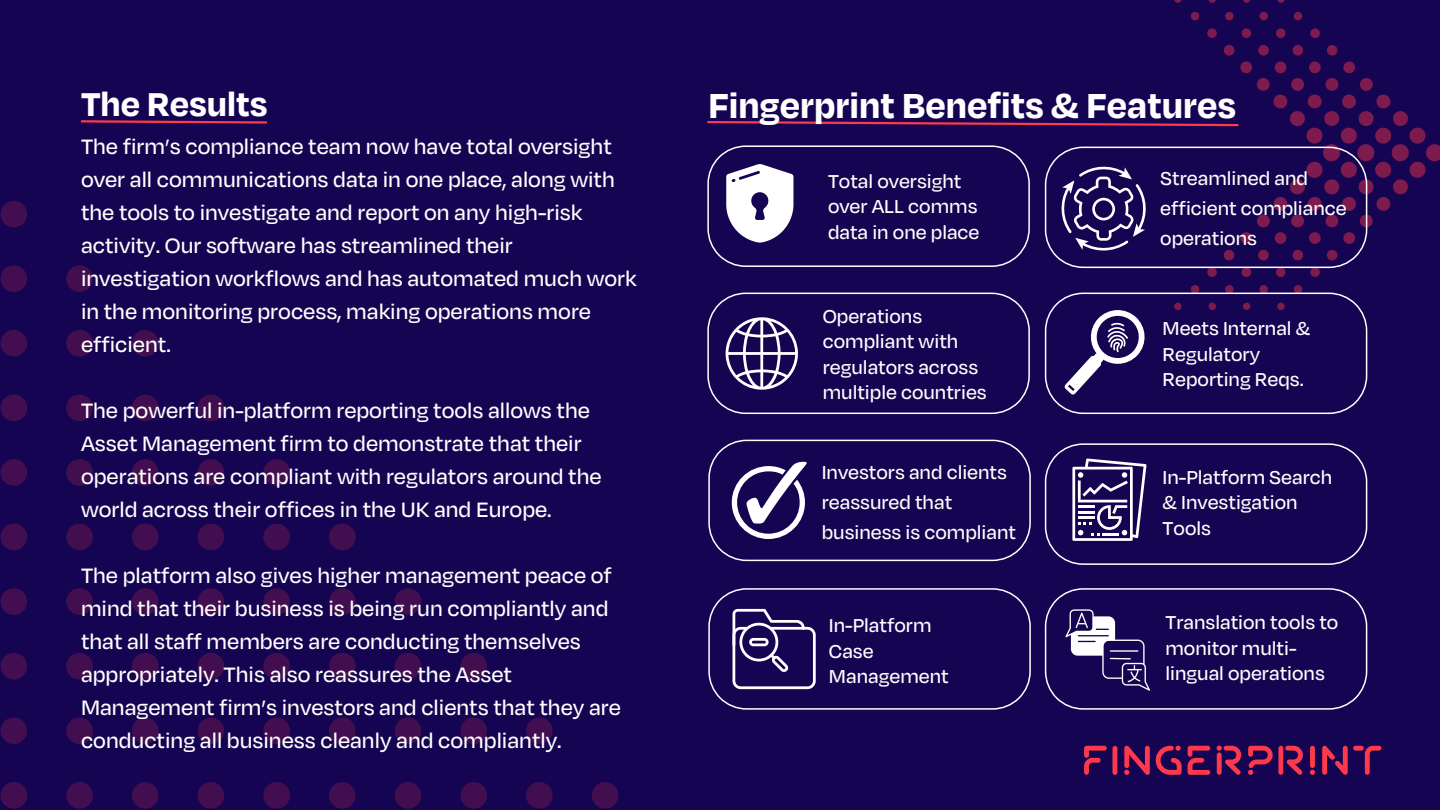
<style>
.page{position:relative;width:1440px;height:810px;background:#140452}
.page>*{position:absolute;margin:0;border:0;box-sizing:border-box;transform-origin:0 0}
.t1{font:700 40px "Degular";color:#fff}
.t2{font:700 38px "Degular";color:#fff}
.t3{font:500 24px/33px "Degular";color:#fff}
.t4{font:500 21.5px/25.5px "Degular";color:#fff}
</style>
<div class="page">
<svg style="left:1px;top:201px;width:26px;height:26px"></svg>
<svg style="left:1px;top:265px;width:26px;height:27px"></svg>
<svg style="left:66px;top:265px;width:27px;height:27px"></svg>
<svg style="left:1px;top:330px;width:26px;height:27px"></svg>
<svg style="left:66px;top:330px;width:27px;height:27px"></svg>
<svg style="left:132px;top:330px;width:27px;height:27px"></svg>
<svg style="left:1px;top:395px;width:26px;height:26px"></svg>
<svg style="left:66px;top:395px;width:27px;height:26px"></svg>
<svg style="left:132px;top:395px;width:27px;height:26px"></svg>
<svg style="left:198px;top:395px;width:26px;height:26px"></svg>
<svg style="left:1px;top:459px;width:26px;height:27px"></svg>
<svg style="left:66px;top:459px;width:27px;height:27px"></svg>
<svg style="left:132px;top:459px;width:27px;height:27px"></svg>
<svg style="left:198px;top:459px;width:26px;height:27px"></svg>
<svg style="left:263px;top:459px;width:27px;height:27px"></svg>
<svg style="left:1px;top:524px;width:26px;height:26px"></svg>
<svg style="left:66px;top:524px;width:27px;height:26px"></svg>
<svg style="left:132px;top:524px;width:27px;height:26px"></svg>
<svg style="left:198px;top:524px;width:26px;height:26px"></svg>
<svg style="left:263px;top:524px;width:27px;height:26px"></svg>
<svg style="left:329px;top:524px;width:27px;height:26px"></svg>
<svg style="left:1px;top:588px;width:26px;height:27px"></svg>
<svg style="left:66px;top:588px;width:27px;height:27px"></svg>
<svg style="left:132px;top:588px;width:27px;height:27px"></svg>
<svg style="left:198px;top:588px;width:26px;height:27px"></svg>
<svg style="left:263px;top:588px;width:27px;height:27px"></svg>
<svg style="left:329px;top:588px;width:27px;height:27px"></svg>
<svg style="left:395px;top:588px;width:26px;height:27px"></svg>
<svg style="left:1px;top:653px;width:26px;height:26px"></svg>
<svg style="left:66px;top:653px;width:27px;height:26px"></svg>
<svg style="left:132px;top:653px;width:27px;height:26px"></svg>
<svg style="left:198px;top:653px;width:26px;height:26px"></svg>
<svg style="left:263px;top:653px;width:27px;height:26px"></svg>
<svg style="left:329px;top:653px;width:27px;height:26px"></svg>
<svg style="left:395px;top:653px;width:26px;height:26px"></svg>
<svg style="left:460px;top:653px;width:27px;height:26px"></svg>
<svg style="left:1px;top:717px;width:26px;height:27px"></svg>
<svg style="left:66px;top:717px;width:27px;height:27px"></svg>
<svg style="left:132px;top:717px;width:27px;height:27px"></svg>
<svg style="left:198px;top:717px;width:26px;height:27px"></svg>
<svg style="left:263px;top:717px;width:27px;height:27px"></svg>
<svg style="left:329px;top:717px;width:27px;height:27px"></svg>
<svg style="left:395px;top:717px;width:26px;height:27px"></svg>
<svg style="left:460px;top:717px;width:27px;height:27px"></svg>
<svg style="left:526px;top:717px;width:27px;height:27px"></svg>
<svg style="left:1px;top:782px;width:26px;height:27px"></svg>
<svg style="left:66px;top:782px;width:27px;height:27px"></svg>
<svg style="left:132px;top:782px;width:27px;height:27px"></svg>
<svg style="left:198px;top:782px;width:26px;height:27px"></svg>
<svg style="left:263px;top:782px;width:27px;height:27px"></svg>
<svg style="left:329px;top:782px;width:27px;height:27px"></svg>
<svg style="left:395px;top:782px;width:26px;height:27px"></svg>
<svg style="left:460px;top:782px;width:27px;height:27px"></svg>
<svg style="left:526px;top:782px;width:27px;height:27px"></svg>
<svg style="left:592px;top:782px;width:26px;height:27px"></svg>
<svg style="left:1174px;top:0;width:266px;height:293px"></svg>
<svg style="left:707px;top:120px;width:534px;height:7px"></svg>
<svg style="left:708px;top:588px;width:323px;height:122px"></svg>
<svg style="left:1045px;top:443px;width:322px;height:122px"></svg>
<svg style="left:1045px;top:293px;width:322px;height:121px"></svg>
<svg style="left:81px;top:120px;width:186px;height:4px"></svg>
<svg style="left:707px;top:293px;width:323px;height:121px"></svg>
<svg style="left:708px;top:440px;width:323px;height:121px"></svg>
<svg style="left:1045px;top:147px;width:322px;height:121px"></svg>
<svg style="left:1045px;top:588px;width:322px;height:122px"></svg>
<svg style="left:707px;top:145px;width:323px;height:122px"></svg>
<div style="left:1310px;top:746px;width:5px;height:22px;background:#ff394b;border-radius:2px"></div>
<svg style="left:1322px;top:746px;width:26px;height:29px"></svg>
<svg style="left:1188px;top:746px;width:22px;height:29px"></svg>
<svg style="left:1084px;top:746px;width:23px;height:29px"></svg>
<svg style="left:1365px;top:746px;width:16px;height:29px"></svg>
<div style="left:1353px;top:746px;width:11px;height:5px;background:#ff394b;border-radius:2px"></div>
<svg style="left:1124px;top:746px;width:26px;height:29px"></svg>
<svg style="left:1310px;top:770px;width:5px;height:5px"></svg>
<svg style="left:1156px;top:746px;width:26px;height:29px"></svg>
<svg style="left:1248px;top:746px;width:25px;height:29px"></svg>
<svg style="left:1217px;top:746px;width:24px;height:29px"></svg>
<hr style="left:1113px;top:746px;width:4px;height:29px;background:#ff394b;border-radius:2px">
<div style="left:1278px;top:746px;width:5px;height:29px;background:#ff394b;border-radius:2px"></div>
<svg style="left:1285px;top:746px;width:18px;height:29px"></svg>
<h2 class="t2" style="left:81px;top:80px;width:188px">The Results</h2>
<p class="t3" style="left:81px;top:129px;width:557px">The firm’s compliance team now have total oversight over all communications data in one place, along with the tools to investigate and report on any high-risk activity. Our software has streamlined their investigation workflows and has automated much work in the monitoring process, making operations more efficient.</p>
<p class="t3" style="left:81px;top:393px;width:522px">The powerful in-platform reporting tools allows the Asset Management firm to demonstrate that their operations are compliant with regulators around the world across their offices in the UK and Europe.</p>
<p class="t3" style="left:81px;top:558px;width:541px">The platform also gives higher management peace of mind that their business is being run compliantly and that all staff members are conducting themselves appropriately. This also reassures the Asset Management firm’s investors and clients that they are conducting all business cleanly and compliantly.</p>
<h1 class="t1" style="left:708px;top:80px;width:529px">Fingerprint Benefits &amp; Features</h1>
<p class="t4" style="left:828px;top:167px;width:153px">Total oversight over ALL comms data in one place</p>
<p class="t4" style="left:823px;top:302px;width:165px">Operations compliant with regulators across multiple countries</p>
<p class="t4" style="left:822px;top:456px;width:196px;line-height:30px">Investors and clients reassured that business is compliant</p>
<p class="t4" style="left:829px;top:612px;width:121px">In-Platform<br>Case<br>Management</p>
<p class="t4" style="left:1160px;top:163px;width:188px;line-height:30px">Streamlined and efficient compliance operations</p>
<p class="t4" style="left:1163px;top:315px;width:149px">Meets Internal &amp;<br>Regulatory<br>Reporting Reqs.</p>
<p class="t4" style="left:1163px;top:463px;width:171px">In-Platform Search &amp; Investigation<br>Tools</p>
<p class="t4" style="left:1165px;top:609px;width:174px">Translation tools to monitor multi&shy;lingual operations</p>
</div>
